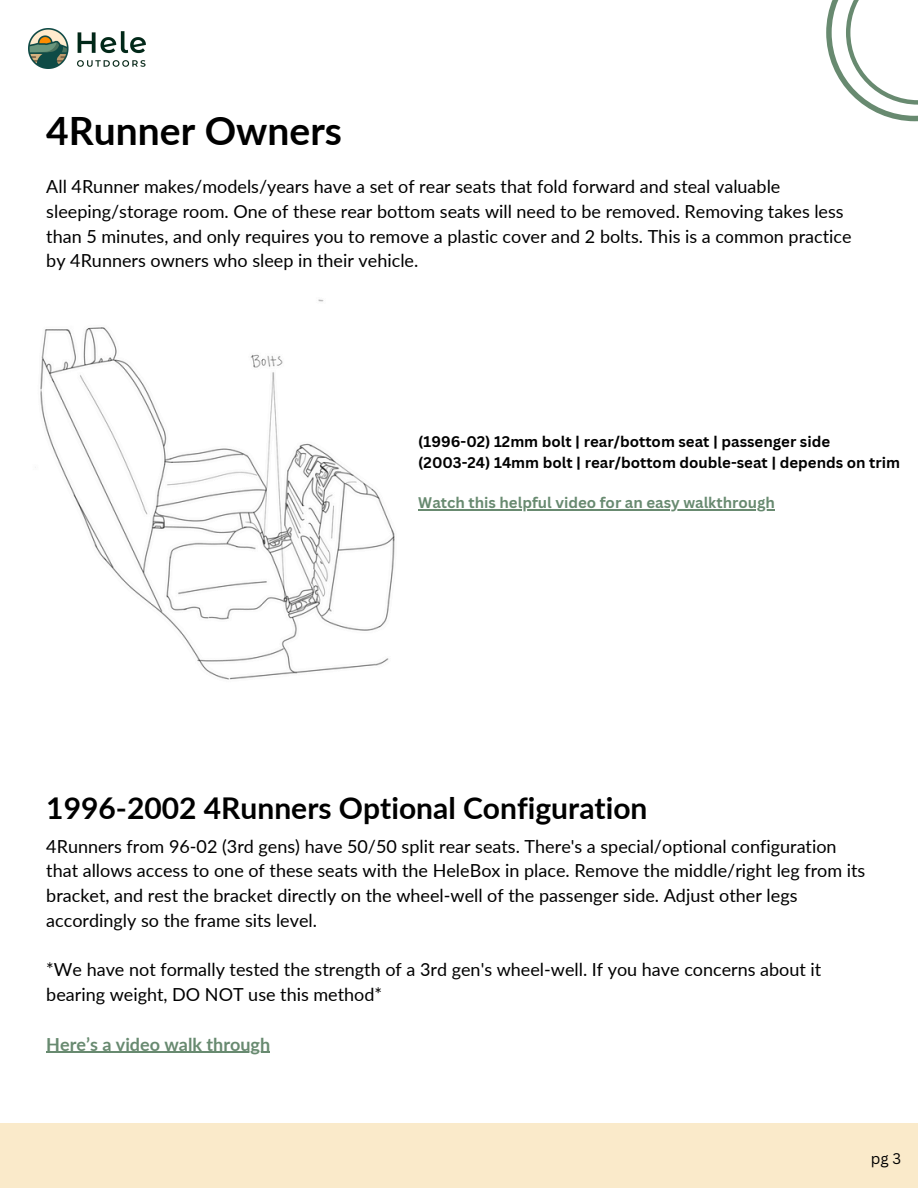
<style>
.page{position:relative;width:918px;height:1188px;background:#fff}
.page>*{position:absolute;margin:0;border:0;box-sizing:border-box;transform-origin:0 0}
.t1{font:700 39px "Lato";color:#000}
.t2{font:700 30px "Lato";color:#000}
.t3{font:18px/24.8px "Lato";color:#000}
.t4{font:700 18px "Lato";color:#688a70}
.t5{font:700 15px/20.2px "Canva Sans";color:#000}
.t6{font:700 15px "Canva Sans";color:#688a70}
.t7{font:15px "Canva Sans";color:#000}
</style>
<div class="page">
<img style="left:29px;top:28px;width:117px;height:41px">
<img style="left:35px;top:299px;width:476px;height:381px">
<div style="left:0;top:1123px;width:918px;height:65px;background:#faeaca"></div>
<hr style="left:418px;top:509px;width:357px;height:1px;background:#688a70">
<hr style="left:46px;top:1052px;width:224px;height:1px;background:#688a70">
<svg style="left:826px;top:0;width:92px;height:121px"></svg>
<p class="t1" style="left:46px;top:106px;width:297px">4Runner Owners</p>
<p class="t3" style="left:46px;top:174px;width:807px">All 4Runner makes/models/years have a set of rear seats that fold forward and steal valuable sleeping/storage room. One of these rear bottom seats will need to be removed. Removing takes less than 5 minutes, and only requires you to remove a plastic cover and 2 bolts. This is a common practice by 4Runners owners who sleep in their vehicle.</p>
<p class="t5" style="left:418px;top:431px;width:483px">(1996-02) 12mm bolt | rear/bottom seat | passenger side (2003-24) 14mm bolt | rear/bottom double-seat | depends on trim</p>
<h4 class="t6" style="left:418px;top:492px;width:358px">Watch this helpful video for an easy walkthrough</h4>
<h5 class="t2" style="left:46px;top:789px;width:603px">1996-2002 4Runners Optional Configuration</h5>
<h5 class="t3" style="left:46px;top:833px;width:821px">4Runners from 96-02 (3rd gens) have 50/50 split rear seats. There's a special/optional configuration that allows access to one of these seats with the HeleBox in place. Remove the middle/right leg from its bracket, and rest the bracket directly on the wheel-well of the passenger side. Adjust other legs accordingly so the frame sits level.</h5>
<h2 class="t3" style="left:46px;top:957px;width:777px">*We have not formally tested the strength of a 3rd gen's wheel-well. If you have concerns about it bearing weight, DO NOT use this method*</h2>
<h4 class="t4" style="left:46px;top:1033px;width:225px">Here’s a video walk through</h4>
<h4 class="t7" style="left:871px;top:1148px;width:32px">pg 3</h4>
</div>
